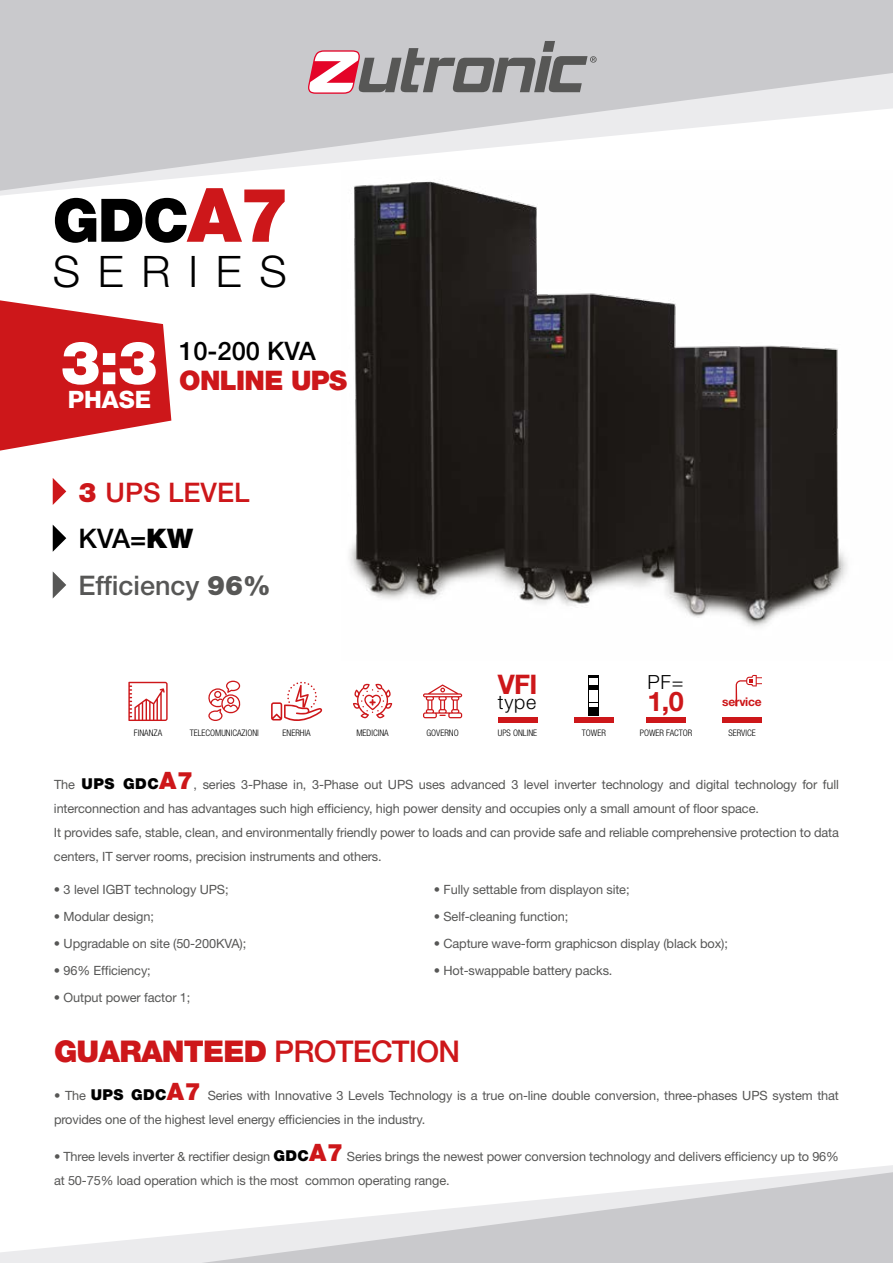
<style>
.page{position:relative;width:893px;height:1263px;background:#fff}
.page>*{position:absolute;margin:0;border:0;box-sizing:border-box;transform-origin:0 0}
.t1{font:900 60px "Helvetica Neue LT Std";color:#000}
.t2{font:900 60px "Helvetica Neue LT Std";color:#fff}
.t3{font:300 43.5px "Helvetica Neue LT Std";letter-spacing:.41em;color:#000}
.t4{font:900 30px "Helvetica Neue LT Std";letter-spacing:-.025em;color:#cd171a}
.t5{font:500 27px/46.5px "Helvetica Neue LT Std";color:#575756}
.t6{font:900 27px "Helvetica Neue LT Std";letter-spacing:-.025em;color:#cd171a}
.t7{font:700 27px "Helvetica Neue LT Std";color:#cd171a}
.t8{font:500 25.5px "Helvetica Neue LT Std";color:#000}
.t9{font:800 24px "Helvetica Neue LT Std";color:#fff}
.t10{font:300 19.5px "Helvetica Neue LT Std";letter-spacing:.04em;color:#000}
.t11{font:12.75px/24px "Helvetica Neue LT Std";letter-spacing:-.01em;color:#575756}
.t12{font:700 12px "Helvetica Neue LT Std";letter-spacing:-.025em;color:#cd171a}
.t13{font:300 condensed 9px "Helvetica Neue LT Std";color:#000}
.s1{font-size:75px;color:#cd171a}
.s2{font-weight:900;color:#cd171a}
.s3{color:#cd171a}
.s4{color:#000}
.s5{font-weight:900;color:#000}
.s6{font-weight:900}
.s7{font-weight:900;font-size:15px;color:#000}
.s8{font-weight:900;font-size:24px;color:#cd171a}
.s9{font-weight:500}
</style>
<div class="page">
<svg style="left:0;top:1165px;width:893px;height:98px"></svg>
<svg style="left:201px;top:1172px;width:692px;height:91px"></svg>
<svg style="left:0;top:0;width:893px;height:191px;fill:#c9c9cc"></svg>
<svg style="left:308px;top:41px;width:289px;height:53px;background:#ab9fa2"></svg>
<svg style="left:53px;top:478px;width:13px;height:27px"></svg>
<svg style="left:53px;top:525px;width:13px;height:27px"></svg>
<svg style="left:53px;top:572px;width:13px;height:26px"></svg>
<svg style="left:0;top:300px;width:171px;height:151px"></svg>
<img style="left:341px;top:170px;width:552px;height:457px">
<div style="left:498px;top:718px;width:39px;height:5px;background:#cd171a"></div>
<div style="left:574px;top:718px;width:39px;height:5px;background:#cd171a"></div>
<div style="left:589px;top:675px;width:10px;height:40px;background:#000"></div>
<div style="left:590px;top:679px;width:8px;height:6px;background:#fff"></div>
<svg style="left:590px;top:690px;width:8px;height:16px"></svg>
<div style="left:646px;top:718px;width:40px;height:5px;background:#cd171a"></div>
<svg style="left:736px;top:675px;width:26px;height:31px"></svg>
<div style="left:722px;top:718px;width:40px;height:5px;background:#cd171a"></div>
<svg style="left:128px;top:682px;width:40px;height:39px"></svg>
<svg style="left:208px;top:681px;width:33px;height:40px"></svg>
<svg style="left:271px;top:682px;width:51px;height:39px"></svg>
<svg style="left:353px;top:684px;width:39px;height:34px"></svg>
<svg style="left:423px;top:684px;width:39px;height:34px"></svg>
<h1 class="t1" style="left:53px;top:185px;width:238px">GDC<span class="s1">A7</span></h1>
<h2 class="t3" style="left:53px;top:245px;width:236px">SERIES</h2>
<h1 class="t2" style="left:60px;top:327px;width:99px">3:3</h1>
<h3 class="t9" style="left:68px;top:386px;width:85px">PHASE</h3>
<h3 class="t8" style="left:179px;top:335px;width:138px">10-200 KVA</h3>
<h3 class="t6" style="left:179px;top:364px;width:169px">ONLINE UPS</h3>
<h3 class="t5" style="left:79px;top:468px;width:194px"><span class="s2">3</span> <span class="s3">UPS LEVEL<br></span><span class="s4">KVA=</span><span class="s5">KW<br></span>Efficiency <span class="s6">96%</span></h3>
<h3 class="t7" style="left:498px;top:668px;width:41px">VFI</h3>
<h3 class="t10" style="left:498px;top:690px;width:40px">type</h3>
<h3 class="t10" style="left:648px;top:670px;width:38px">PF=</h3>
<h3 class="t7" style="left:648px;top:685px;width:38px">1,0</h3>
<p class="t12" style="left:722px;top:695px;width:41px">service</p>
<p class="t13" style="left:134px;top:727px;width:30px">FINANZA</p>
<p class="t13" style="left:190px;top:727px;width:71px">TELECOMUNICAZIONI</p>
<p class="t13" style="left:283px;top:727px;width:30px">ENERHIA</p>
<p class="t13" style="left:356px;top:727px;width:34px">MEDICINA</p>
<p class="t13" style="left:426px;top:727px;width:34px">GOVERNO</p>
<p class="t13" style="left:498px;top:727px;width:41px">UPS ONLINE</p>
<p class="t13" style="left:582px;top:727px;width:25px">TOWER</p>
<p class="t13" style="left:640px;top:727px;width:54px">POWER FACTOR</p>
<p class="t13" style="left:728px;top:727px;width:29px">SERVICE</p>
<p class="t11" style="left:54px;top:772px;width:787px">The <span class="s7">UPS GDC</span><span class="s8">A7</span>, series 3-Phase in, 3-Phase out UPS uses advanced 3 level inverter technology and digital technology for full interconnection and has advantages such high efficiency, high power density and occupies only a small amount of floor space.<br>It provides safe, stable, clean, and environmentally friendly power to loads and can provide safe and reliable comprehensive protection to data centers, IT server rooms, precision instruments and others.</p>
<p class="t11" style="left:54px;top:877px;width:176px">• 3 level IGBT technology UPS;</p>
<p class="t11" style="left:54px;top:904px;width:101px">• Modular design;</p>
<p class="t11" style="left:54px;top:931px;width:194px">• Upgradable on site (50-200KVA);</p>
<p class="t11" style="left:54px;top:958px;width:98px">• 96% Efficiency;</p>
<p class="t11" style="left:54px;top:985px;width:138px">• Output power factor 1;</p>
<h3 class="t4" style="left:54px;top:1033px;width:408px">GUARANTEED <span class="s9">PROTECTION</span></h3>
<p class="t11" style="left:54px;top:1083px;width:786px">• The <span class="s7">UPS GDC</span><span class="s8">A7</span> Series with Innovative 3 Levels Technology is a true on-line double conversion, three-phases UPS system that provides one of the highest level energy efficiencies in the industry.</p>
<p class="t11" style="left:54px;top:1144px;width:786px">• Three levels inverter &amp; rectifier design <span class="s7">GDC</span><span class="s8">A7</span> Series brings the newest power conversion technology and delivers efficiency up to 96% at 50-75% load operation which is the most common operating range.</p>
<p class="t11" style="left:434px;top:877px;width:197px">• Fully settable from displayon site;</p>
<p class="t11" style="left:434px;top:904px;width:136px">• Self-cleaning function;</p>
<p class="t11" style="left:434px;top:931px;width:295px">• Capture wave-form graphicson display (black box);</p>
<p class="t11" style="left:434px;top:958px;width:180px">• Hot-swappable battery packs.</p>
</div>
